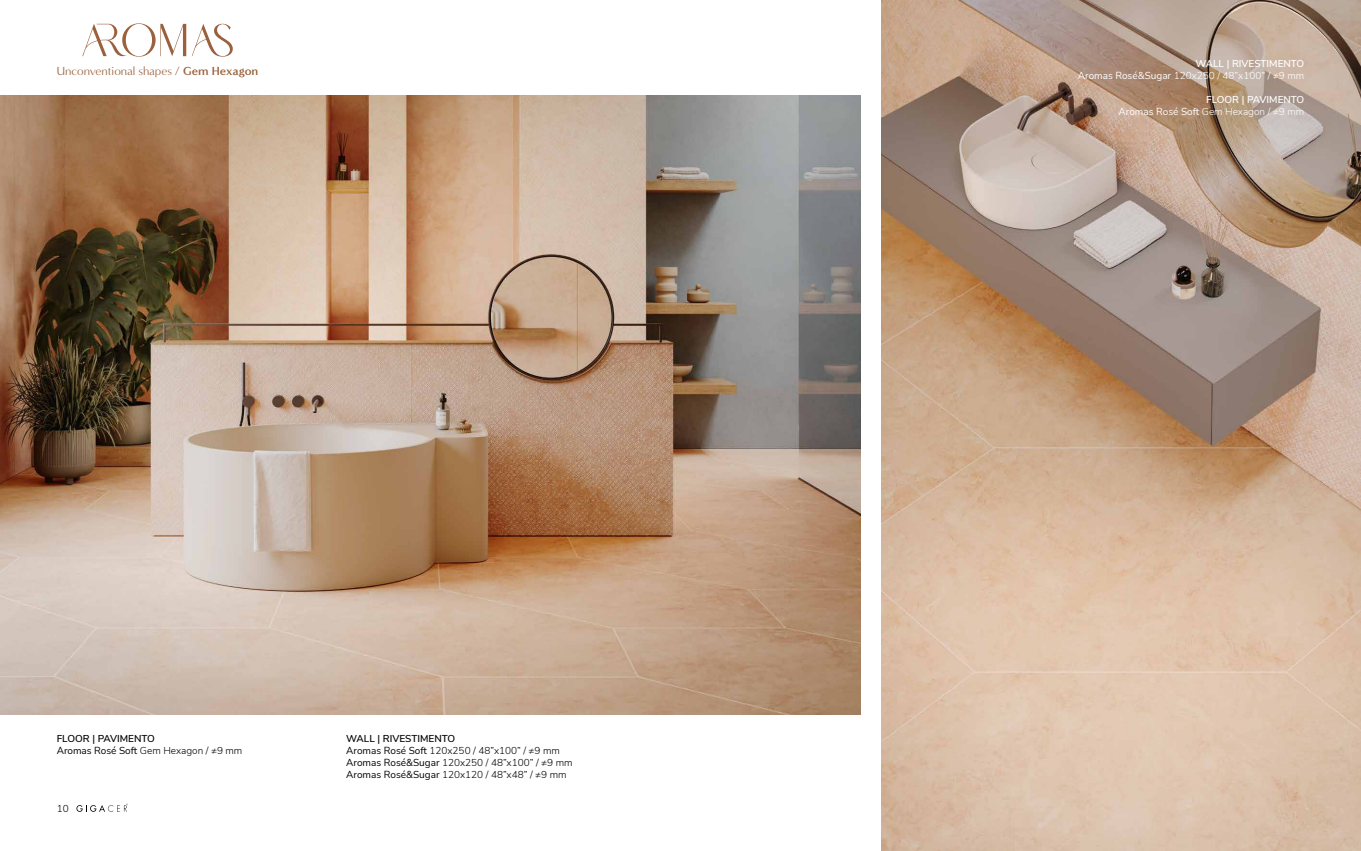
<style>
.page{position:relative;width:1361px;height:851px;background:#fff}
.page>*{position:absolute;margin:0;border:0;box-sizing:border-box;transform-origin:0 0}
.t1{font:12px "Minerva Modern";color:#9b613c}
.t2{font:300 10px/12px "Nunito Sans";color:#000}
.t3{font:300 10px/12px "Nunito Sans";color:#fff;text-align:right}
.t4{font:600 10px/12px "Nunito Sans";color:#000}
.t5{font:600 10px/12px "Nunito Sans";color:#fff;text-align:right}
.s1{font-weight:700}
.s2{font-weight:400}
.s3{font-weight:300}
.s4{font-weight:600}
</style>
<div class="page">
<img style="left:0;top:96px;width:861px;height:618px">
<img style="left:882px;top:0;width:479px;height:850px">
<svg style="left:82px;top:23px;width:104px;height:34px"></svg>
<svg style="left:192px;top:24px;width:41px;height:33px"></svg>
<svg style="left:76px;top:803px;width:52px;height:8px"></svg>
<p class="t1" style="left:57px;top:64px;width:203px">Unconventional shapes / <span class="s1">Gem Hexagon</span></p>
<p class="t4" style="left:57px;top:732px;width:187px">FLOOR | PAVIMENTO<br><span class="s2">Aromas Rosé Soft</span> <span class="s3">Gem Hexagon / ≠9 mm</span></p>
<p class="t2" style="left:346px;top:732px;width:228px"><span class="s4">WALL | RIVESTIMENTO<br></span><span class="s2">Aromas Rosé Soft</span> 120x250 / 48”x100” / ≠9 mm <span class="s2">Aromas Rosé&amp;Sugar</span> 120x250 / 48”x100” / ≠9 mm <span class="s2">Aromas Rosé&amp;Sugar</span> 120x120 / 48”x48” / ≠9 mm</p>
<p class="t2" style="left:57px;top:801px;width:13px">10</p>
<p class="t3" style="left:1078px;top:57px;width:228px"><span class="s4">WALL | RIVESTIMENTO<br></span><span class="s2">Aromas Rosé&amp;Sugar</span> 120x250 / 48”x100” / ≠9 mm</p>
<p class="t5" style="left:1118px;top:93px;width:187px">FLOOR | PAVIMENTO<br><span class="s2">Aromas Rosé Soft</span> <span class="s3">Gem Hexagon / ≠9 mm</span></p>
</div>
